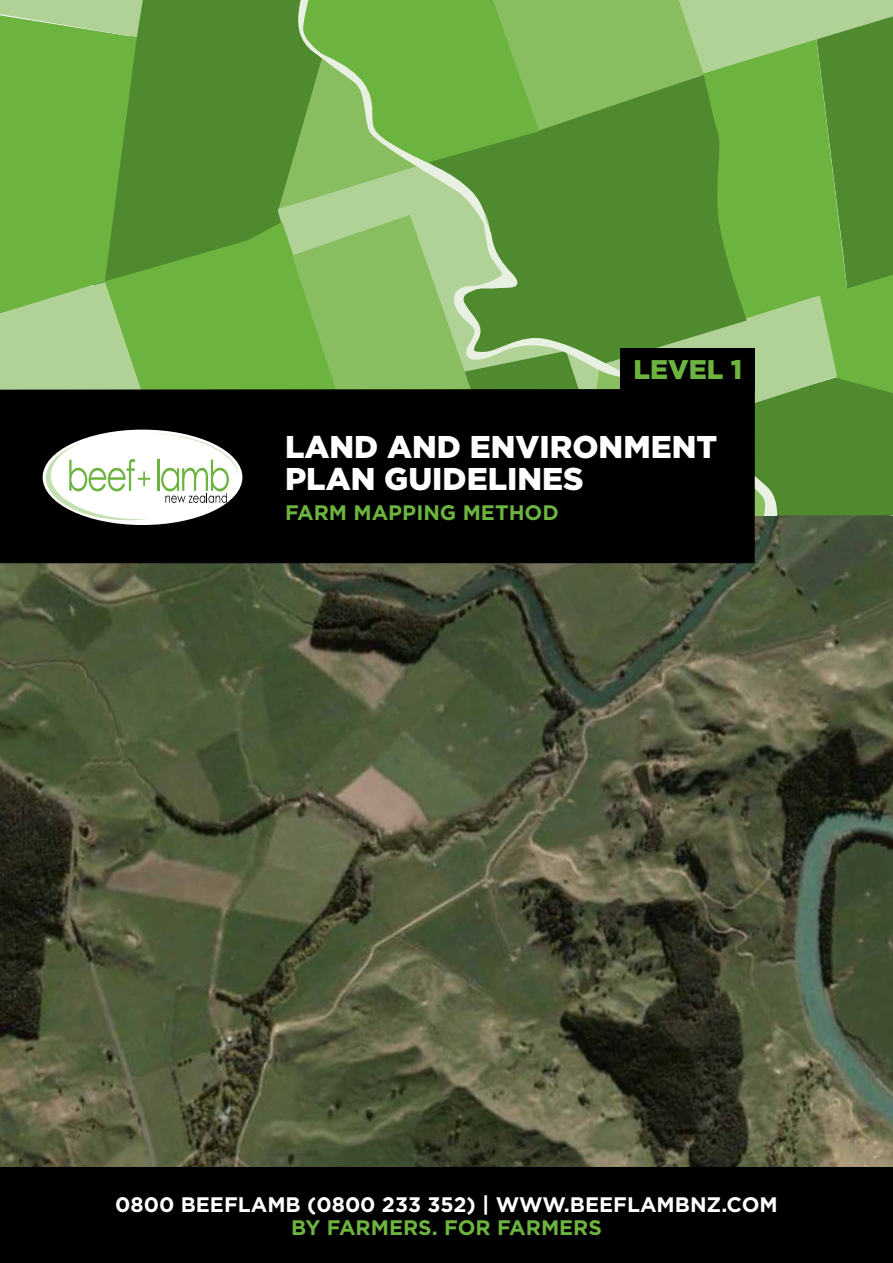
<style>
.page{position:relative;width:893px;height:1263px;background:#fff}
.page>*{position:absolute;margin:0;border:0;box-sizing:border-box;transform-origin:0 0}
.t1{font:900 31.5px/31.5px "Gotham";color:#fff}
.t2{font:900 27px "Gotham";color:#6cb33f}
.t3{font:700 21px "Gotham";color:#fff}
.t4{font:700 21px "Gotham";color:#6cb33f}
</style>
<div class="page">
<img style="left:0;top:520px;width:893px;height:647px">
<div style="left:0;top:520px;width:755px;height:43px;background:#000"></div>
<svg style="left:0;top:0;width:893px;height:520px;background:#5f8d42"></svg>
<div style="left:0;top:1167px;width:893px;height:96px;background:#000"></div>
<div style="left:621px;top:349px;width:134px;height:41px;background:#000"></div>
<p class="t2" style="left:633px;top:351px;width:110px">LEVEL 1</p>
<h1 class="t1" style="left:285px;top:431px;width:434px">LAND AND ENVIRONMENT<br>PLAN GUIDELINES</h1>
<p class="t4" style="left:285px;top:498px;width:275px">FARM MAPPING METHOD</p>
<p class="t3" style="left:115px;top:1191px;width:664px">0800 BEEFLAMB (0800 233 352) | WWW.BEEFLAMBNZ.COM</p>
<p class="t4" style="left:291px;top:1213px;width:312px">BY FARMERS. FOR FARMERS</p>
</div>
